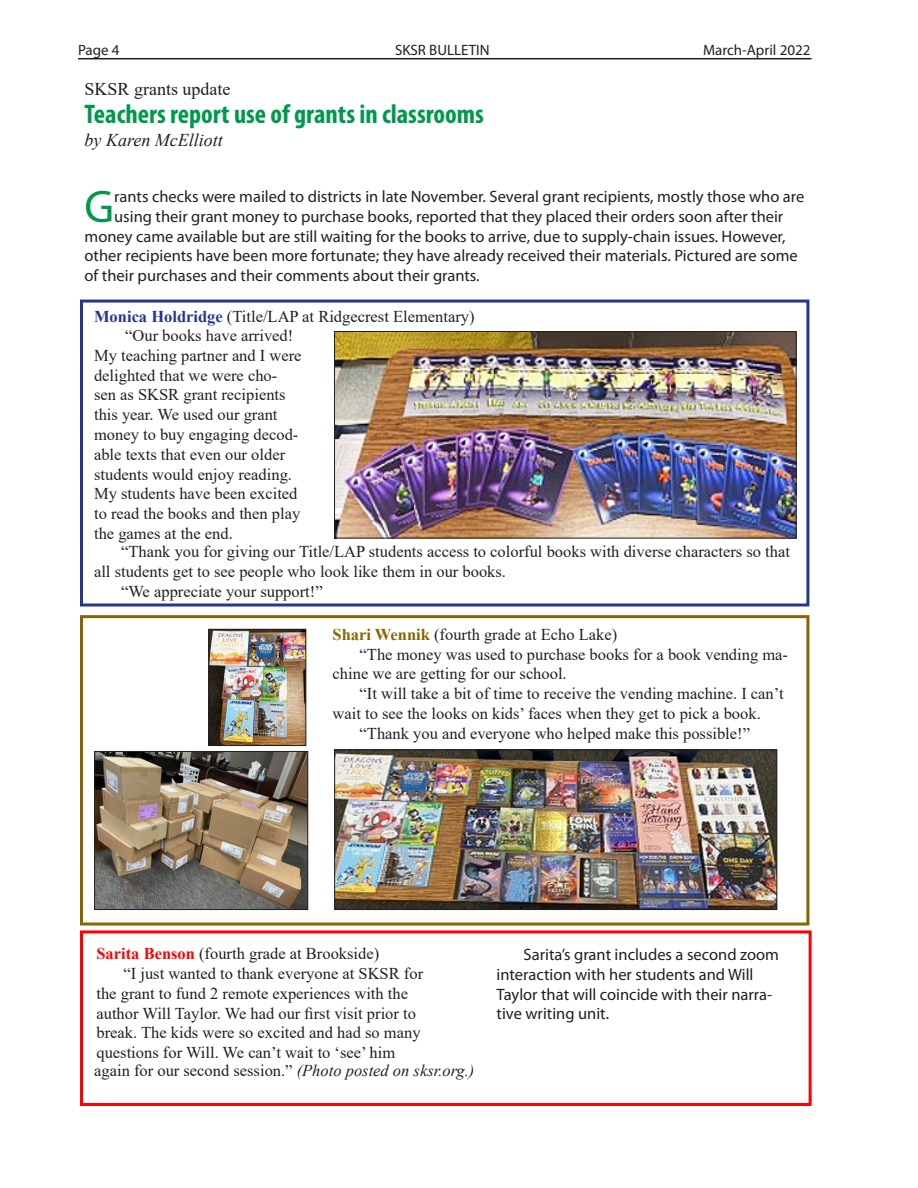
<style>
.page{position:relative;width:918px;height:1188px;background:#fff}
.page>*{position:absolute;margin:0;border:0;box-sizing:border-box;transform-origin:0 0}
.Body_text{font:45.9px "Myriad Pro";color:#00994b}
.Headline{font:700 condensed 27px "Myriad Pro";color:#00994b}
.t1{font:18px "Times New Roman";color:#231f20}
.Body_text-2{font:italic 18px "Times New Roman";color:#231f20}
.Body_text-3{font:16.5px/19.8px "Times New Roman";color:#231f20}
.Body_text-4{font:16.5px/19.8px "Myriad Pro";color:#231f20}
.t2{font:15px "Myriad Pro";color:#231f20}
.s1{font-weight:700;color:#253690}
.s2{font-weight:700;color:#876500}
.s3{font-weight:700;color:#f00}
.s4{font-style:italic}
</style>
<div class="page">
<hr style="left:78px;top:58px;width:734px;height:1px;background:#231f20">
<img style="left:96px;top:753px;width:210px;height:155px">
<div style="left:94px;top:751px;width:214px;height:159px;border:1px solid #231f20"></div>
<img style="left:211px;top:631px;width:93px;height:113px">
<div style="left:209px;top:629px;width:97px;height:117px;border:1px solid #231f20"></div>
<img style="left:336px;top:752px;width:439px;height:156px">
<div style="left:334px;top:750px;width:443px;height:160px;border:1px solid #231f20"></div>
<img style="left:336px;top:333px;width:458px;height:203px">
<div style="left:334px;top:331px;width:462px;height:207px;border:1px solid #231f20"></div>
<div style="left:80px;top:615px;width:729px;height:311px;border:3px solid #876500"></div>
<div style="left:80px;top:300px;width:729px;height:307px;border:3px solid #253690"></div>
<div style="left:80px;top:930px;width:732px;height:176px;border:3px solid #f00"></div>
<p class="t2" style="left:78px;top:41px;width:43px">Page 4</p>
<p class="t2" style="left:395px;top:40px;width:96px">SKSR BULLETIN</p>
<p class="t2" style="left:703px;top:41px;width:109px">March-April 2022</p>
<p class="t1" style="left:85px;top:76px;width:147px">SKSR grants update</p>
<p class="Headline" style="left:85px;top:97px;width:401px">Teachers report use of grants in classrooms</p>
<p class="Body_text-2" style="left:85px;top:127px;width:140px">by Karen McElliott</p>
<p class="Body_text" style="left:85px;top:178px;width:31px">G</p>
<p class="Body_text-4" style="left:114px;top:186px;width:692px">rants checks were mailed to districts in late November. Several grant recipients, mostly those who are</p>
<p class="Body_text-4" style="left:114px;top:206px;width:671px">using their grant money to purchase books, reported that they placed their orders soon after their</p>
<p class="Body_text-4" style="left:85px;top:226px;width:702px">money came available but are still waiting for the books to arrive, due to supply-chain issues. However,</p>
<p class="Body_text-4" style="left:85px;top:246px;width:715px">other recipients have been more fortunate; they have already received their materials. Pictured are some</p>
<p class="Body_text-4" style="left:85px;top:265px;width:397px">of their purchases and their comments about their grants.</p>
<p class="Body_text-3" style="left:94px;top:306px;width:382px"><span class="s1">Monica Holdridge</span> (Title/LAP at Ridgecrest Elementary)</p>
<p class="Body_text-3" style="left:94px;top:325px;width:209px;text-indent:31px">“Our books have arrived!<br>My teaching partner and I were delighted that we were cho&shy;sen as SKSR grant recipients this year. We used our grant money to buy engaging decod&shy;able texts that even our older students would enjoy reading.<br>My students have been excited to read the books and then play the games at the end.</p>
<p class="Body_text-3" style="left:94px;top:541px;width:697px;text-indent:27px">“Thank you for giving our Title/LAP students access to colorful books with diverse characters so that all students get to see people who look like them in our books.</p>
<p class="Body_text-3" style="left:121px;top:581px;width:203px">“We appreciate your support!”</p>
<p class="Body_text-3" style="left:333px;top:624px;width:286px"><span class="s2">Shari Wennik</span> (fourth grade at Echo Lake)</p>
<p class="Body_text-3" style="left:333px;top:644px;width:457px;text-indent:27px">“The money was used to purchase books for a book vending ma&shy;chine we are getting for our school.</p>
<p class="Body_text-3" style="left:333px;top:683px;width:452px;text-indent:27px">“It will take a bit of time to receive the vending machine. I can’t wait to see the looks on kids’ faces when they get to pick a book.</p>
<p class="Body_text-3" style="left:360px;top:723px;width:392px">“Thank you and everyone who helped make this possible!”</p>
<p class="Body_text-3" style="left:96px;top:943px;width:284px"><span class="s3">Sarita Benson</span> (fourth grade at Brookside)</p>
<p class="Body_text-3" style="left:96px;top:963px;width:328px;text-indent:27px">“I just wanted to thank everyone at SKSR for the grant to fund 2 remote experiences with the author Will Taylor. We had our first visit prior to break. The kids were so excited and had so many questions for Will. We can’t wait to ‘see’ him</p>
<p class="Body_text-3" style="left:94px;top:1060px;width:382px">again for our second session.” <span class="s4">(Photo posted on sksr.org.)</span></p>
<p class="Body_text-4" style="left:497px;top:944px;width:284px;text-indent:27px">Sarita’s grant includes a second zoom interaction with her students and Will Taylor that will coincide with their narra&shy;tive writing unit.</p>
</div>
